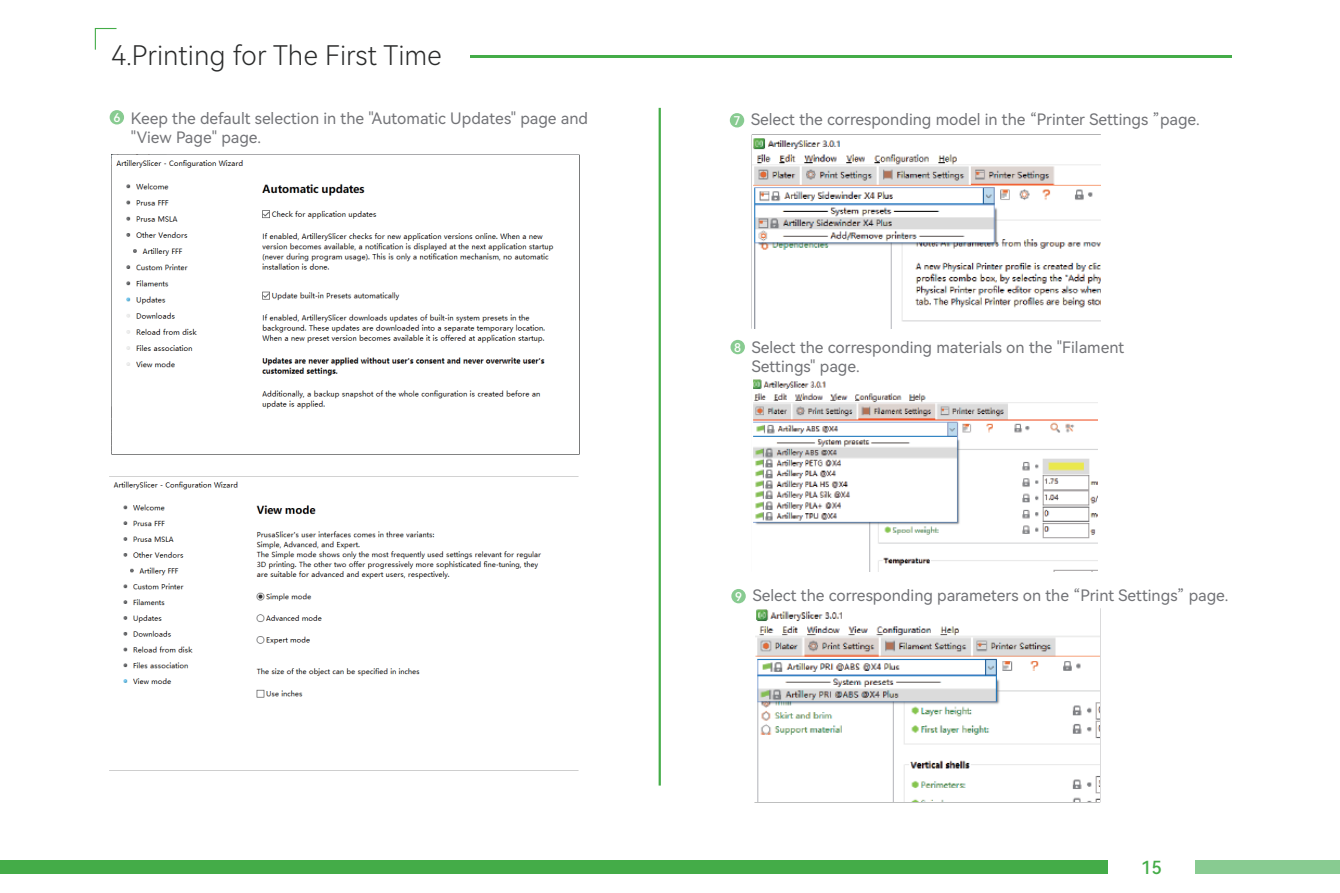
<style>
.page{position:relative;width:1340px;height:893px;background:#fff}
.page>*{position:absolute;margin:0;border:0;box-sizing:border-box;transform-origin:0 0}
.t1{font:27px "Harmony OS Sans SC Light";color:#2a2b2b}
.t2{font:18px "Harmony OS Sans SC Medium";color:#44ac48}
.t3{font:15.75px/18.9px "Harmony OS Sans SC";color:#727377}
.t4{font:11.92px "Harmony OS Sans SC Medium";color:#fff}
.s1{font-family:"Harmony OS Sans SC Medium";font-size:11.92px;color:#fff}
</style>
<div class="page">
<div style="left:0;top:860px;width:1107px;height:13px;background:#44ac48"></div>
<div style="left:1215px;top:860px;width:124px;height:13px;background:#88cb91"></div>
<div style="left:1195px;top:860px;width:124px;height:13px;background:#88cb91"></div>
<div style="left:110px;top:110px;width:14px;height:14px;background:#88cb91;border-radius:50%"></div>
<div style="left:729px;top:113px;width:15px;height:14px;background:#88cb91;border-radius:50%"></div>
<div style="left:730px;top:340px;width:15px;height:14px;background:#88cb91;border-radius:50%"></div>
<div style="left:731px;top:589px;width:14px;height:14px;background:#88cb91;border-radius:50%"></div>
<hr style="left:658px;top:108px;width:3px;height:677px;background:#44ac48">
<hr style="left:470px;top:55px;width:761px;height:3px;background:#44ac48">
<svg style="left:95px;top:28px;width:21px;height:22px"></svg>
<img style="left:116px;top:160px;width:438px;height:249px">
<img style="left:113px;top:481px;width:428px;height:217px">
<img style="left:755px;top:609px;width:344px;height:193px">
<img style="left:753px;top:379px;width:344px;height:192px">
<img style="left:752px;top:138px;width:348px;height:190px">
<h1 class="t1" style="left:111px;top:37px;width:332px">4.Printing for The First Time</h1>
<p class="t3" style="left:131px;top:109px;width:458px">Keep the default selection in the "Automatic Updates" page and "View Page" page.</p>
<p class="t4" style="left:113px;top:109px;width:8px">6</p>
<p class="t3" style="left:733px;top:110px;width:468px"><span class="s1">7</span> Select the corresponding model in the “Printer Settings ”page.</p>
<p class="t4" style="left:734px;top:339px;width:8px">8</p>
<p class="t3" style="left:752px;top:337px;width:374px">Select the corresponding materials on the "Filament<br>Settings" page.</p>
<p class="t3" style="left:735px;top:586px;width:495px"><span class="s1">9</span> Select the corresponding parameters on the “Print Settings” page.</p>
<p class="t2" style="left:1141px;top:855px;width:22px">15</p>
</div>
